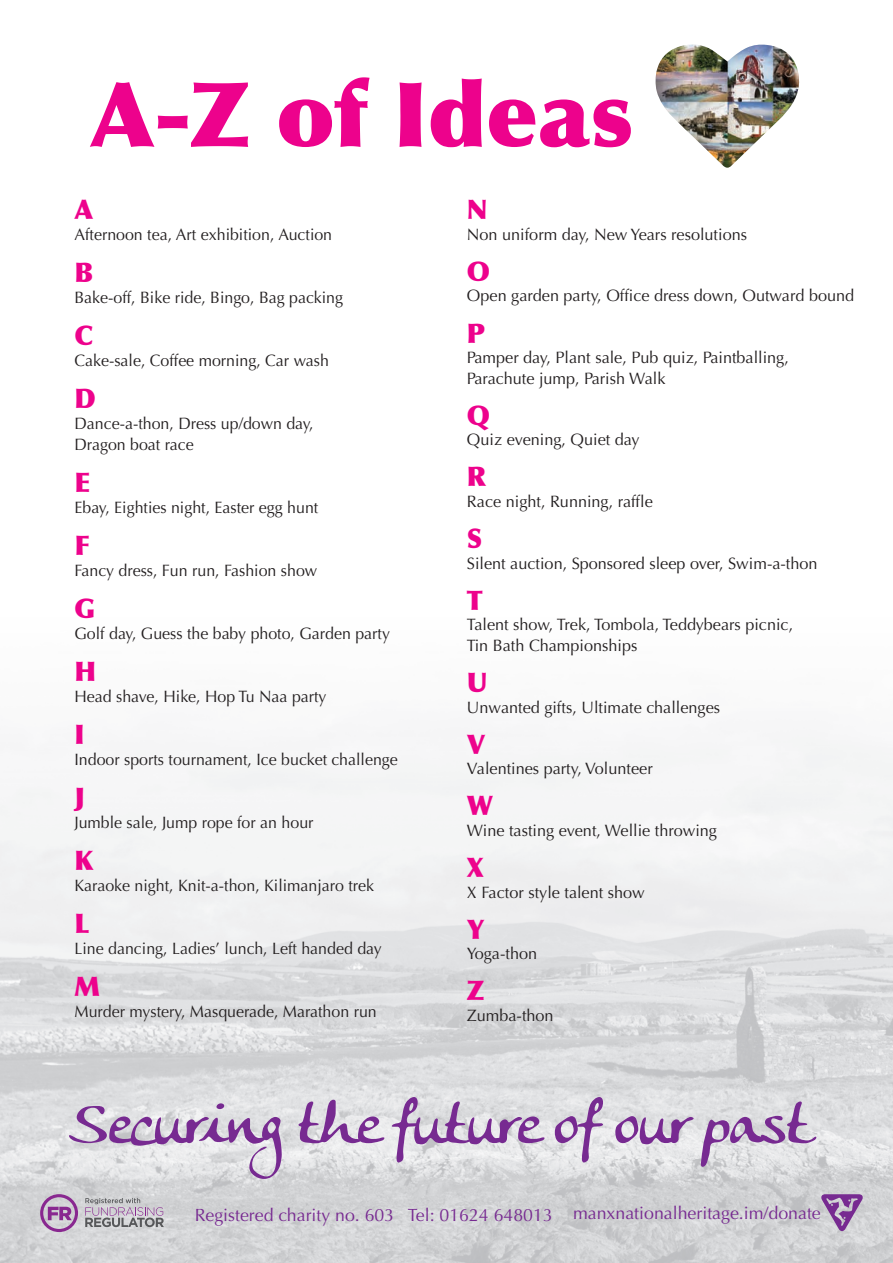
<style>
.page{position:relative;width:893px;height:1263px;background:#fff}
.page>*{position:absolute;margin:0;border:0;box-sizing:border-box;transform-origin:0 0}
.t1{font:900 90px "Optima";color:#ed028c}
.t2{font:59.85px "Anke Calligraphic FG";color:#772a91}
.t3{font:900 27px "Optima";color:#ed028c}
.t4{font:17.7px "Optima";color:#772a91}
.t5{font:16.5px/20.5px "Optima";color:#231f20}
</style>
<div class="page">
<img style="left:0;top:734px;width:893px;height:529px">
<svg style="left:820px;top:1194px;width:44px;height:38px;background:#ac8db8"></svg>
<img style="left:655px;top:44px;width:144px;height:124px">
<svg style="left:40px;top:1194px;width:38px;height:38px"></svg>
<svg style="left:85px;top:1198px;width:79px;height:29px;background:#b4afb7"></svg>
<h1 class="t1" style="left:90px;top:60px;width:544px">A-Z of Ideas</h1>
<h3 class="t3" style="left:75px;top:193px;width:20px">A</h3>
<p class="t5" style="left:75px;top:225px;width:259px">Afternoon tea, Art exhibition, Auction</p>
<h3 class="t3" style="left:75px;top:256px;width:20px">B</h3>
<p class="t5" style="left:75px;top:288px;width:270px">Bake-off, Bike ride, Bingo, Bag packing</p>
<h3 class="t3" style="left:75px;top:319px;width:20px">C</h3>
<p class="t5" style="left:75px;top:351px;width:256px">Cake-sale, Coffee morning, Car wash</p>
<h3 class="t3" style="left:75px;top:382px;width:23px">D</h3>
<p class="t5" style="left:75px;top:413px;width:241px;line-height:21px">Dance-a-thon, Dress up/down day,<br>Dragon boat race</p>
<h3 class="t3" style="left:75px;top:466px;width:17px">E</h3>
<p class="t5" style="left:75px;top:498px;width:245px">Ebay, Eighties night, Easter egg hunt</p>
<h3 class="t3" style="left:75px;top:529px;width:17px">F</h3>
<p class="t5" style="left:75px;top:561px;width:244px">Fancy dress, Fun run, Fashion show</p>
<h3 class="t3" style="left:75px;top:592px;width:22px">G</h3>
<p class="t5" style="left:75px;top:624px;width:317px">Golf day, Guess the baby photo, Garden party</p>
<h3 class="t3" style="left:75px;top:655px;width:23px">H</h3>
<p class="t5" style="left:75px;top:687px;width:254px">Head shave, Hike, Hop Tu Naa party</p>
<h3 class="t3" style="left:75px;top:718px;width:12px">I</h3>
<p class="t5" style="left:75px;top:750px;width:325px">Indoor sports tournament, Ice bucket challenge</p>
<h3 class="t3" style="left:75px;top:781px;width:12px">J</h3>
<p class="t5" style="left:75px;top:813px;width:240px">Jumble sale, Jump rope for an hour</p>
<h3 class="t3" style="left:75px;top:844px;width:20px">K</h3>
<p class="t5" style="left:75px;top:876px;width:301px">Karaoke night, Knit-a-thon, Kilimanjaro trek</p>
<h3 class="t3" style="left:75px;top:907px;width:16px">L</h3>
<p class="t5" style="left:75px;top:939px;width:309px">Line dancing, Ladies’ lunch, Left handed day</p>
<h3 class="t3" style="left:75px;top:970px;width:27px">M</h3>
<p class="t5" style="left:75px;top:1002px;width:304px">Murder mystery, Masquerade, Marathon run</p>
<h3 class="t3" style="left:467px;top:193px;width:22px">N</h3>
<p class="t5" style="left:467px;top:224px;width:282px">Non uniform day, New Years resolutions</p>
<h3 class="t3" style="left:467px;top:255px;width:25px">O</h3>
<p class="t5" style="left:467px;top:286px;width:389px">Open garden party, Office dress down, Outward bound</p>
<h3 class="t3" style="left:467px;top:317px;width:20px">P</h3>
<p class="t5" style="left:467px;top:347px;width:323px">Pamper day, Plant sale, Pub quiz, Paintballing,<br>Parachute jump, Parish Walk</p>
<h3 class="t3" style="left:467px;top:399px;width:25px">Q</h3>
<p class="t5" style="left:467px;top:430px;width:174px">Quiz evening, Quiet day</p>
<h3 class="t3" style="left:467px;top:460px;width:21px">R</h3>
<p class="t5" style="left:467px;top:491px;width:187px">Race night, Running, raffle</p>
<h3 class="t3" style="left:467px;top:522px;width:17px">S</h3>
<p class="t5" style="left:467px;top:553px;width:352px">Silent auction, Sponsored sleep over, Swim-a-thon</p>
<h3 class="t3" style="left:467px;top:584px;width:17px">T</h3>
<p class="t5" style="left:467px;top:615px;width:328px">Talent show, Trek, Tombola, Teddybears picnic,<br>Tin Bath Championships</p>
<h3 class="t3" style="left:467px;top:666px;width:22px">U</h3>
<p class="t5" style="left:467px;top:697px;width:255px">Unwanted gifts, Ultimate challenges</p>
<h3 class="t3" style="left:467px;top:728px;width:20px">V</h3>
<p class="t5" style="left:467px;top:758px;width:187px">Valentines party, Volunteer</p>
<h3 class="t3" style="left:467px;top:789px;width:28px">W</h3>
<p class="t5" style="left:467px;top:820px;width:252px">Wine tasting event, Wellie throwing</p>
<h3 class="t3" style="left:467px;top:851px;width:18px">X</h3>
<p class="t5" style="left:467px;top:882px;width:179px">X Factor style talent show</p>
<h3 class="t3" style="left:467px;top:913px;width:19px">Y</h3>
<p class="t5" style="left:467px;top:943px;width:72px">Yoga-thon</p>
<h3 class="t3" style="left:467px;top:974px;width:19px">Z</h3>
<p class="t5" style="left:467px;top:1005px;width:88px">Zumba-thon</p>
<h2 class="t2" style="left:69px;top:1087px;width:742px">Securing the future of our past</h2>
<p class="t4" style="left:195px;top:1205px;width:360px">Registered charity no. 603 Tel: 01624 648013</p>
<p class="t4" style="left:573px;top:1202px;width:249px">manxnationalheritage.im/donate</p>
</div>
